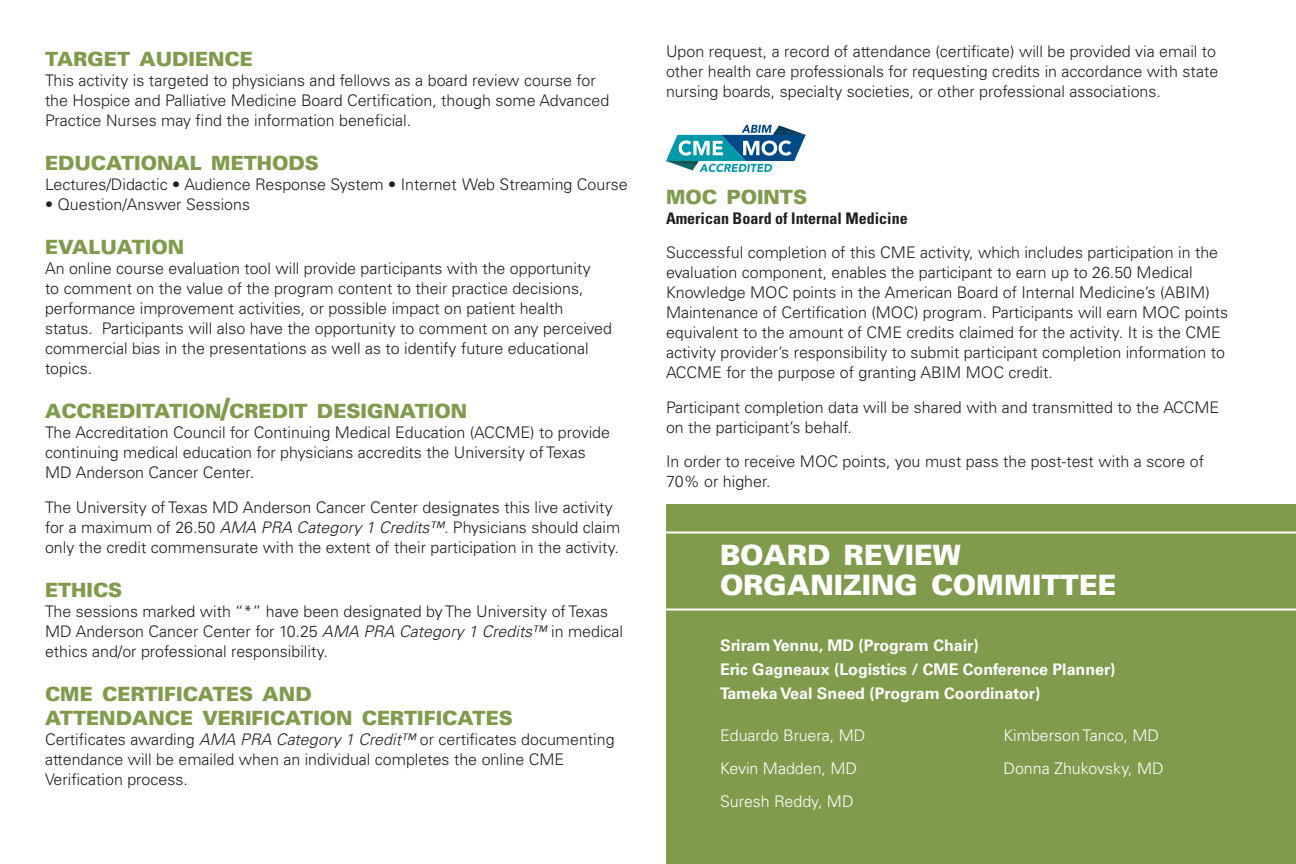
<style>
.page{position:relative;width:1296px;height:864px;background:#fff}
.page>*{position:absolute;margin:0;border:0;box-sizing:border-box;transform-origin:0 0}
.t1{font:900 28px/30px "Univers";color:#fff}
.t2{font:900 19.6px/24px "Univers";color:#809b4c}
.t3{font:300 16px/20px "Univers LT Std";color:#231f20}
.t4{font:700 16px/24px "Univers LT Std";color:#fff}
.t5{font:300 16px/33px "Univers LT Std";color:#fff}
.t6{font:700 condensed 16px "Univers LT Std";color:#231f20}
.s1{font-size:28px}
.s2{font-style:italic}
</style>
<div class="page">
<div style="left:666px;top:504px;width:630px;height:360px;background:#809b4c"></div>
<svg style="left:666px;top:125px;width:140px;height:47px"></svg>
<hr style="left:666px;top:532px;width:630px;height:2px;background:#fff">
<hr style="left:666px;top:609px;width:630px;height:2px;background:#fff">
<p class="t2" style="left:45px;top:46px;width:209px">TARGET AUDIENCE</p>
<p class="t3" style="left:45px;top:70px;width:566px">This activity is targeted to physicians and fellows as a board review course for the Hospice and Palliative Medicine Board Certification, though some Advanced<br>Practice Nurses may find the information beneficial.</p>
<p class="t2" style="left:45px;top:150px;width:276px">EDUCATIONAL METHODS</p>
<p class="t3" style="left:45px;top:174px;width:584px">Lectures/Didactic • Audience Response System • Internet Web Streaming Course</p>
<p class="t3" style="left:45px;top:194px;width:207px">• Question/Answer Sessions</p>
<p class="t2" style="left:45px;top:234px;width:141px">EVALUATION</p>
<p class="t3" style="left:45px;top:258px;width:569px">An online course evaluation tool will provide participants with the opportunity<br>to comment on the value of the program content to their practice decisions, performance improvement activities, or possible impact on patient health status. Participants will also have the opportunity to comment on any perceived commercial bias in the presentations as well as to identify future educational topics.</p>
<p class="t2" style="left:45px;top:398px;width:424px">ACCREDITATION<span class="s1">/</span>CREDIT DESIGNATION</p>
<p class="t3" style="left:45px;top:422px;width:567px">The Accreditation Council for Continuing Medical Education (ACCME) to provide continuing medical education for physicians accredits the University of Texas<br>MD Anderson Cancer Center.</p>
<p class="t3" style="left:45px;top:497px;width:577px">The University of Texas MD Anderson Cancer Center designates this live activity for a maximum of 26.50 <span class="s2">AMA PRA Category 1 Credits™.</span> Physicians should claim only the credit commensurate with the extent of their participation in the activity.</p>
<p class="t2" style="left:45px;top:577px;width:79px">ETHICS</p>
<p class="t3" style="left:45px;top:601px;width:580px">The sessions marked with “*” have been designated by The University of Texas<br>MD Anderson Cancer Center for 10.25 <span class="s2">AMA PRA Category 1 Credits™</span> in medical ethics and/or professional responsibility.</p>
<p class="t2" style="left:45px;top:681px;width:469px">CME CERTIFICATES AND<br>ATTENDANCE VERIFICATION CERTIFICATES</p>
<p class="t3" style="left:45px;top:729px;width:571px">Certificates awarding <span class="s2">AMA PRA Category 1 Credit™</span> or certificates documenting attendance will be emailed when an individual completes the online CME<br>Verification process.</p>
<p class="t3" style="left:666px;top:41px;width:554px">Upon request, a record of attendance (certificate) will be provided via email to other health care professionals for requesting credits in accordance with state nursing boards, specialty societies, or other professional associations.</p>
<p class="t2" style="left:666px;top:184px;width:143px">MOC POINTS</p>
<p class="t6" style="left:666px;top:208px;width:243px">American Board of Internal Medicine</p>
<p class="t3" style="left:666px;top:243px;width:564px">Successful completion of this CME activity, which includes participation in the evaluation component, enables the participant to earn up to 26.50 Medical Knowledge MOC points in the American Board of Internal Medicine’s (ABIM)<br>Maintenance of Certification (MOC) program. Participants will earn MOC points equivalent to the amount of CME credits claimed for the activity. It is the CME activity provider’s responsibility to submit participant completion information to ACCME for the purpose of granting ABIM MOC credit.</p>
<p class="t3" style="left:666px;top:397px;width:555px">Participant completion data will be shared with and transmitted to the ACCME on the participant’s behalf.</p>
<p class="t3" style="left:666px;top:451px;width:540px">In order to receive MOC points, you must pass the post-test with a score of<br>70% or higher.</p>
<h1 class="t1" style="left:720px;top:538px;width:398px">BOARD REVIEW<br>ORGANIZING COMMITTEE</h1>
<p class="t4" style="left:720px;top:633px;width:397px">Sriram Yennu, MD (Program Chair)<br>Eric Gagneaux (Logistics / CME Conference Planner)<br>Tameka Veal Sneed (Program Coordinator)</p>
<p class="t5" style="left:720px;top:718px;width:147px">Eduardo Bruera, MD<br>Kevin Madden, MD<br>Suresh Reddy, MD</p>
<p class="t5" style="left:1004px;top:718px;width:162px">Kimberson Tanco, MD<br>Donna Zhukovsky, MD</p>
</div>
